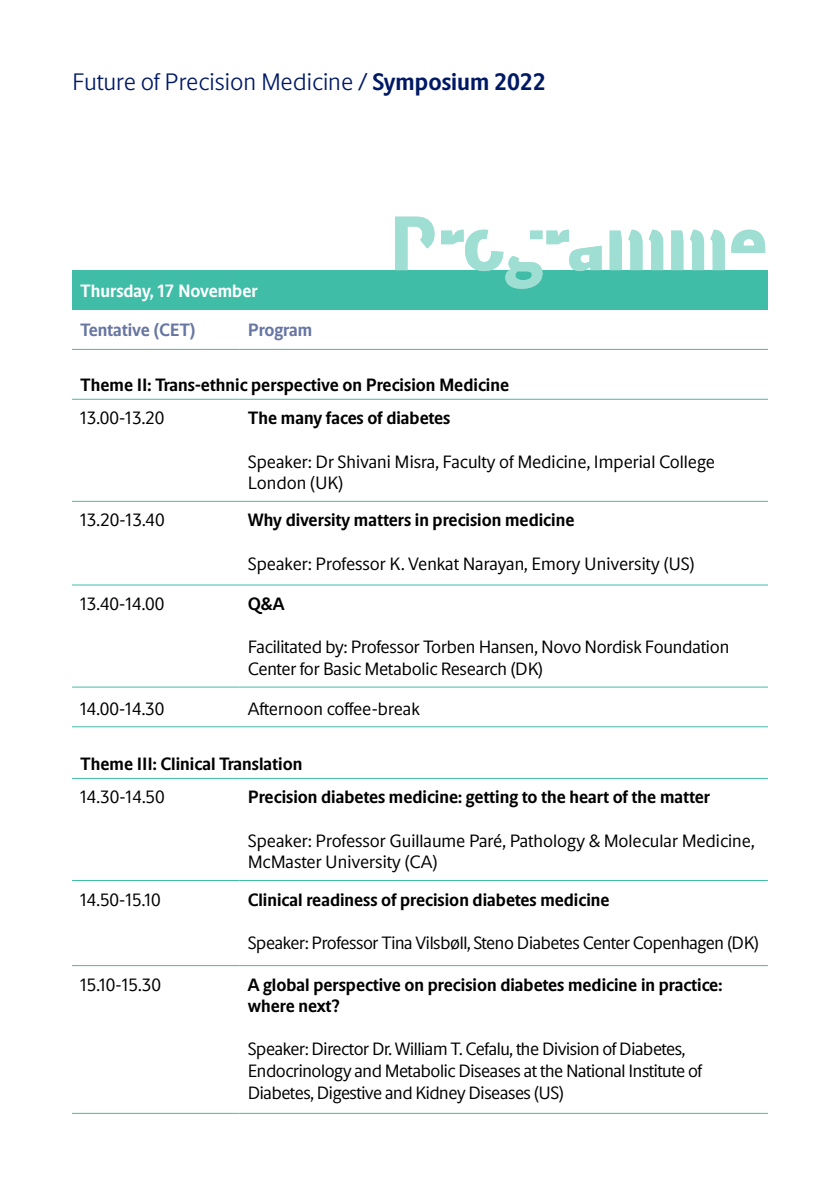
<style>
.page{position:relative;width:840px;height:1191px;background:#fff}
.page>*{position:absolute;margin:0;border:0;box-sizing:border-box;transform-origin:0 0}
.t1{font:800 77.4px "Novo Discover";color:#9fded3}
.t2{font:300 24px "Novo Apply Sans";color:#001965}
.t3{font:18px/21.6px "Novo Apply Sans";letter-spacing:-.01em;color:#000}
.t4{font:700 18px/21.6px "Novo Apply Sans";color:#000}
.t5{font:700 18px "Novo Apply Sans";color:#6675a2}
.t6{font:700 18px "Novo Apply Sans";color:#fff}
.s1{font-weight:400}
.s2{font-weight:700}
</style>
<div class="page">
<div style="left:72px;top:270px;width:695px;height:40px;background:#40bda7"></div>
<hr style="left:72px;top:399px;width:168px;height:1px;background:#40bda7">
<hr style="left:240px;top:399px;width:527px;height:1px;background:#40bda7">
<hr style="left:72px;top:778px;width:168px;height:1px;background:#40bda7">
<hr style="left:240px;top:778px;width:527px;height:1px;background:#40bda7">
<hr style="left:72px;top:880px;width:168px;height:1px;background:#40bda7">
<hr style="left:240px;top:880px;width:527px;height:1px;background:#40bda7">
<hr style="left:72px;top:965px;width:168px;height:1px;background:#40bda7">
<hr style="left:240px;top:965px;width:527px;height:1px;background:#40bda7">
<hr style="left:72px;top:501px;width:168px;height:1px;background:#40bda7">
<hr style="left:240px;top:501px;width:527px;height:1px;background:#40bda7">
<hr style="left:72px;top:584px;width:168px;height:1px;background:#40bda7">
<hr style="left:240px;top:584px;width:527px;height:1px;background:#40bda7">
<hr style="left:72px;top:686px;width:168px;height:1px;background:#40bda7">
<hr style="left:240px;top:686px;width:527px;height:1px;background:#40bda7">
<hr style="left:72px;top:1113px;width:168px;height:1px;background:#40bda7">
<hr style="left:240px;top:1113px;width:527px;height:1px;background:#40bda7">
<hr style="left:72px;top:726px;width:168px;height:1px;background:#40bda7">
<hr style="left:240px;top:726px;width:527px;height:1px;background:#40bda7">
<hr style="left:72px;top:349px;width:168px;height:1px;background:#40bda7">
<hr style="left:240px;top:349px;width:527px;height:1px;background:#40bda7">
<h2 class="t2" style="left:72px;top:65px;width:474px">Future of Precision Medicine <span class="s1">/</span> <span class="s2">Symposium 2022</span></h2>
<h1 class="t1" style="left:389px;top:198px;width:380px">Programme</h1>
<p class="t6" style="left:80px;top:277px;width:179px">Thursday, 17 November</p>
<p class="t5" style="left:80px;top:317px;width:117px">Tentative (CET)</p>
<p class="t5" style="left:248px;top:317px;width:66px">Program</p>
<p class="t4" style="left:80px;top:373px;width:430px">Theme II: Trans-ethnic perspective on Precision Medicine</p>
<p class="t3" style="left:80px;top:406px;width:86px">13.00-13.20</p>
<p class="t4" style="left:248px;top:406px;width:204px">The many faces of diabetes</p>
<p class="t3" style="left:248px;top:449px;width:468px">Speaker: Dr Shivani Misra, Faculty of Medicine, Imperial College<br>London (UK)</p>
<p class="t3" style="left:80px;top:508px;width:86px">13.20-13.40</p>
<p class="t4" style="left:248px;top:508px;width:328px">Why diversity matters in precision medicine</p>
<p class="t3" style="left:248px;top:552px;width:448px">Speaker: Professor K. Venkat Narayan, Emory University (US)</p>
<p class="t3" style="left:80px;top:592px;width:86px">13.40-14.00</p>
<p class="t4" style="left:248px;top:592px;width:38px">Q&amp;A</p>
<p class="t3" style="left:248px;top:635px;width:482px">Facilitated by: Professor Torben Hansen, Novo Nordisk Foundation<br>Center for Basic Metabolic Research (DK)</p>
<p class="t3" style="left:80px;top:697px;width:86px">14.00-14.30</p>
<p class="t3" style="left:248px;top:697px;width:173px">Afternoon coffee-break</p>
<p class="t4" style="left:80px;top:752px;width:224px">Theme III: Clinical Translation</p>
<p class="t3" style="left:80px;top:785px;width:86px">14.30-14.50</p>
<p class="t4" style="left:248px;top:785px;width:463px">Precision diabetes medicine: getting to the heart of the matter</p>
<p class="t3" style="left:248px;top:828px;width:508px">Speaker: Professor Guillaume Paré, Pathology &amp; Molecular Medicine,<br>McMaster University (CA)</p>
<p class="t3" style="left:80px;top:887px;width:82px">14.50-15.10</p>
<p class="t4" style="left:248px;top:887px;width:363px">Clinical readiness of precision diabetes medicine</p>
<p class="t3" style="left:248px;top:931px;width:512px">Speaker: Professor Tina Vilsbøll, Steno Diabetes Center Copenhagen (DK)</p>
<p class="t3" style="left:80px;top:972px;width:82px">15.10-15.30</p>
<p class="t4" style="left:248px;top:972px;width:476px">A global perspective on precision diabetes medicine in practice: where next?</p>
<p class="t3" style="left:248px;top:1037px;width:455px">Speaker: Director Dr. William T. Cefalu, the Division of Diabetes,<br>Endocrinology and Metabolic Diseases at the National Institute of<br>Diabetes, Digestive and Kidney Diseases (US)</p>
</div>
